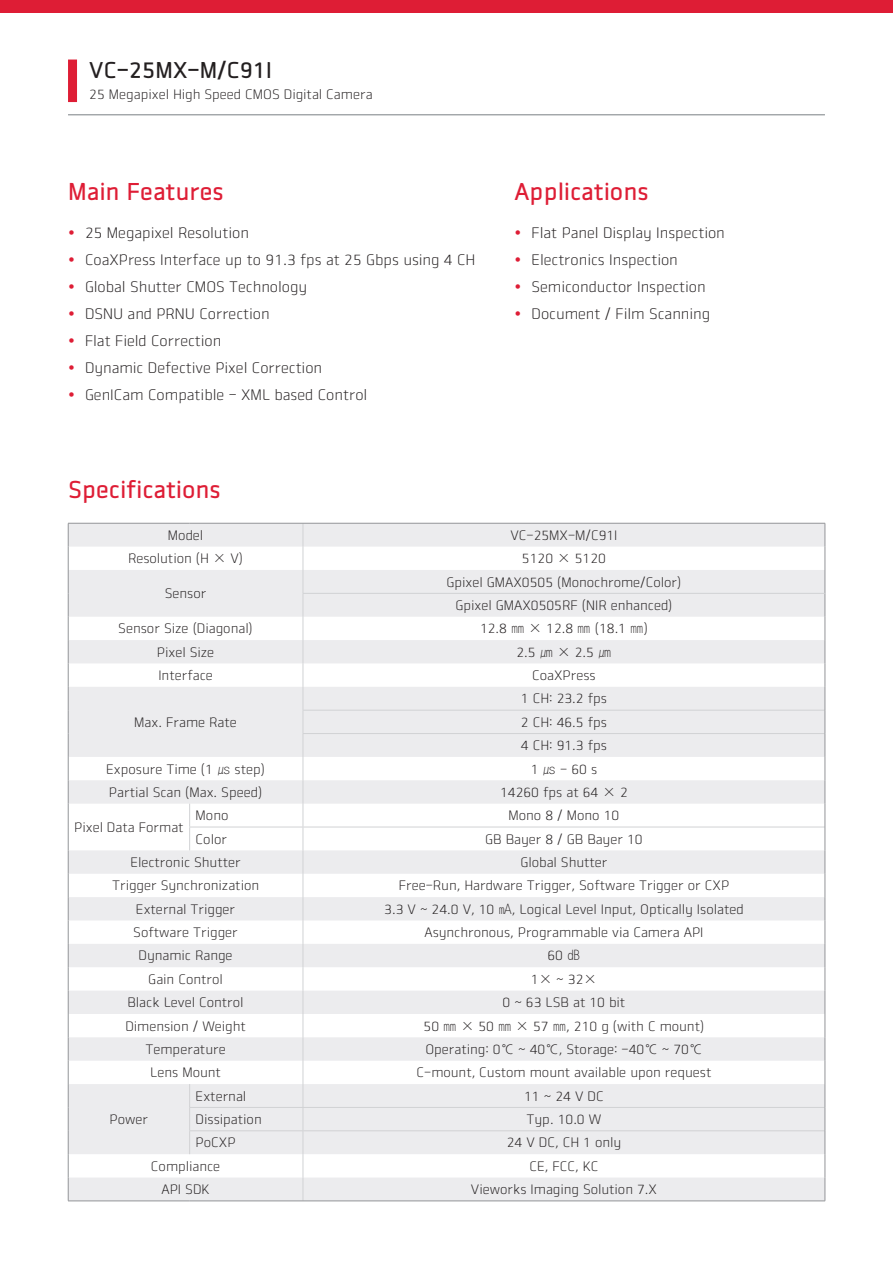
<style>
.page{position:relative;width:893px;height:1263px;background:#fff}
.page>*{position:absolute;margin:0;border:0;box-sizing:border-box;transform-origin:0 0}
.t1{font:24px "Vieworks B";color:#de1d35}
.t2{font:22.5px "Vieworks B";color:#231f20}
.t3{font:15px "Vieworks L";color:#231f20}
.Table_Body{font:13.5px "Vieworks L";color:#231f20}
.Table_Body_tab{font:13.5px "Vieworks L";color:#231f20}
.TB_Multi-Line{font:13.5px "Vieworks L";color:#231f20}
</style>
<div class="page">
<div style="left:68px;top:60px;width:9px;height:42px;background:#de1d35"></div>
<hr style="left:68px;top:115px;width:757px;height:1px;background:#797f84">
<div style="left:0;top:0;width:893px;height:13px;background:#de1d35"></div>
<svg style="left:69px;top:524px;width:756px;height:676px;fill:#ececee"></svg>
<svg style="left:189px;top:804px;width:1px;height:46px"></svg>
<svg style="left:189px;top:1084px;width:1px;height:70px"></svg>
<hr style="left:189px;top:827px;width:114px;height:1px;background:#d1d2d4">
<hr style="left:189px;top:1107px;width:114px;height:1px;background:#d1d2d4">
<hr style="left:303px;top:1107px;width:522px;height:1px;background:#d1d2d4">
<hr style="left:303px;top:827px;width:522px;height:1px;background:#d1d2d4">
<hr style="left:303px;top:710px;width:522px;height:1px;background:#d1d2d4">
<hr style="left:303px;top:733px;width:522px;height:1px;background:#d1d2d4">
<hr style="left:189px;top:1130px;width:114px;height:1px;background:#d1d2d4">
<hr style="left:303px;top:1130px;width:522px;height:1px;background:#d1d2d4">
<hr style="left:68px;top:523px;width:122px;height:1px;background:#939598">
<hr style="left:190px;top:523px;width:113px;height:1px;background:#939598">
<hr style="left:303px;top:523px;width:522px;height:1px;background:#939598">
<hr style="left:68px;top:1200px;width:122px;height:1px;background:#939598">
<hr style="left:190px;top:1200px;width:113px;height:1px;background:#939598">
<hr style="left:303px;top:1200px;width:522px;height:1px;background:#939598">
<svg style="left:68px;top:523px;width:1px;height:678px"></svg>
<svg style="left:825px;top:523px;width:1px;height:678px"></svg>
<hr style="left:303px;top:593px;width:522px;height:1px;background:#d1d2d4">
<svg style="left:303px;top:523px;width:1px;height:678px"></svg>
<h2 class="t2" style="left:89px;top:57px;width:184px">VC-25MX-M/C91I</h2>
<p class="Table_Body_tab" style="left:89px;top:87px;width:285px">25 Megapixel High Speed CMOS Digital Camera</p>
<h1 class="t1" style="left:68px;top:177px;width:157px">Main Features</h1>
<h1 class="t1" style="left:514px;top:177px;width:136px">Applications</h1>
<p class="t3" style="left:85px;top:224px;width:165px">25 Megapixel Resolution</p>
<p class="t3" style="left:85px;top:251px;width:392px">CoaXPress Interface up to 91.3 fps at 25 Gbps using 4 CH</p>
<p class="t3" style="left:85px;top:278px;width:223px">Global Shutter CMOS Technology</p>
<p class="t3" style="left:85px;top:305px;width:186px">DSNU and PRNU Correction</p>
<p class="t3" style="left:85px;top:332px;width:138px">Flat Field Correction</p>
<p class="t3" style="left:85px;top:359px;width:239px">Dynamic Defective Pixel Correction</p>
<p class="t3" style="left:85px;top:386px;width:284px">GenICam Compatible - XML based Control</p>
<p class="t3" style="left:531px;top:224px;width:195px">Flat Panel Display Inspection</p>
<p class="t3" style="left:531px;top:251px;width:148px">Electronics Inspection</p>
<p class="t3" style="left:531px;top:278px;width:176px">Semiconductor Inspection</p>
<p class="t3" style="left:531px;top:305px;width:180px">Document / Film Scanning</p>
<h1 class="t1" style="left:68px;top:475px;width:154px">Specifications</h1>
<p class="Table_Body" style="left:168px;top:527px;width:37px">Model</p>
<p class="Table_Body" style="left:510px;top:527px;width:109px">VC-25MX-M/C91I</p>
<p class="Table_Body" style="left:128px;top:551px;width:117px">Resolution (H × V)</p>
<p class="Table_Body" style="left:522px;top:551px;width:86px">5120 × 5120</p>
<p class="Table_Body" style="left:165px;top:586px;width:43px">Sensor</p>
<p class="Table_Body" style="left:446px;top:574px;width:237px">Gpixel GMAX0505 (Monochrome/Color)</p>
<p class="Table_Body" style="left:455px;top:597px;width:219px">Gpixel GMAX0505RF (NIR enhanced)</p>
<p class="TB_Multi-Line" style="left:118px;top:621px;width:136px">Sensor Size (Diagonal)</p>
<p class="Table_Body" style="left:480px;top:621px;width:169px">12.8 ㎜ × 12.8 ㎜ (18.1 ㎜)</p>
<p class="Table_Body" style="left:157px;top:644px;width:59px">Pixel Size</p>
<p class="Table_Body" style="left:516px;top:644px;width:97px">2.5 ㎛ × 2.5 ㎛</p>
<p class="Table_Body" style="left:158px;top:668px;width:56px">Interface</p>
<p class="Table_Body" style="left:532px;top:668px;width:65px">CoaXPress</p>
<p class="Table_Body" style="left:134px;top:714px;width:104px">Max. Frame Rate</p>
<p class="Table_Body" style="left:521px;top:691px;width:88px">1 CH: 23.2 fps</p>
<p class="Table_Body" style="left:521px;top:714px;width:88px">2 CH: 46.5 fps</p>
<p class="Table_Body" style="left:521px;top:738px;width:88px">4 CH: 91.3 fps</p>
<p class="Table_Body" style="left:106px;top:761px;width:161px">Exposure Time (1 ㎲ step)</p>
<p class="TB_Multi-Line" style="left:531px;top:761px;width:68px">1 ㎲ - 60 s</p>
<p class="Table_Body" style="left:109px;top:784px;width:155px">Partial Scan (Max. Speed)</p>
<p class="TB_Multi-Line" style="left:500px;top:784px;width:129px">14260 fps at 64 × 2</p>
<p class="Table_Body" style="left:74px;top:819px;width:111px">Pixel Data Format</p>
<p class="Table_Body" style="left:196px;top:808px;width:34px">Mono</p>
<p class="Table_Body" style="left:509px;top:808px;width:112px">Mono 8 / Mono 10</p>
<p class="Table_Body" style="left:196px;top:831px;width:33px">Color</p>
<p class="Table_Body" style="left:485px;top:831px;width:159px">GB Bayer 8 / GB Bayer 10</p>
<p class="Table_Body" style="left:130px;top:854px;width:112px">Electronic Shutter</p>
<p class="Table_Body" style="left:520px;top:854px;width:89px">Global Shutter</p>
<p class="Table_Body" style="left:112px;top:878px;width:149px">Trigger Synchronization</p>
<p class="Table_Body_tab" style="left:399px;top:878px;width:332px">Free-Run, Hardware Trigger, Software Trigger or CXP</p>
<p class="Table_Body" style="left:136px;top:901px;width:101px">External Trigger</p>
<p class="Table_Body_tab" style="left:384px;top:901px;width:361px">3.3 V ~ 24.0 V, 10 ㎃, Logical Level Input, Optically Isolated</p>
<p class="Table_Body" style="left:133px;top:925px;width:106px">Software Trigger</p>
<p class="Table_Body" style="left:424px;top:925px;width:281px">Asynchronous, Programmable via Camera API</p>
<p class="TB_Multi-Line" style="left:139px;top:948px;width:96px">Dynamic Range</p>
<p class="Table_Body_tab" style="left:547px;top:948px;width:35px">60 ㏈</p>
<p class="TB_Multi-Line" style="left:148px;top:971px;width:76px">Gain Control</p>
<p class="Table_Body" style="left:531px;top:971px;width:68px">1× ~ 32×</p>
<p class="Table_Body" style="left:128px;top:995px;width:117px">Black Level Control</p>
<p class="Table_Body" style="left:503px;top:995px;width:124px">0 ~ 63 LSB at 10 bit</p>
<p class="Table_Body" style="left:125px;top:1018px;width:122px">Dimension / Weight</p>
<p class="Table_Body" style="left:424px;top:1018px;width:282px">50 ㎜ × 50 ㎜ × 57 ㎜, 210 g (with C mount)</p>
<p class="Table_Body" style="left:145px;top:1041px;width:82px">Temperature</p>
<p class="Table_Body" style="left:425px;top:1041px;width:279px">Operating: 0℃ ~ 40℃, Storage: -40℃ ~ 70℃</p>
<p class="Table_Body" style="left:150px;top:1065px;width:72px">Lens Mount</p>
<p class="Table_Body" style="left:416px;top:1065px;width:296px">C-mount, Custom mount available upon request</p>
<p class="Table_Body" style="left:110px;top:1111px;width:40px">Power</p>
<p class="Table_Body" style="left:196px;top:1088px;width:52px">External</p>
<p class="Table_Body" style="left:524px;top:1088px;width:81px">11 ~ 24 V DC</p>
<p class="Table_Body" style="left:196px;top:1111px;width:68px">Dissipation</p>
<p class="Table_Body" style="left:527px;top:1111px;width:76px">Typ. 10.0 W</p>
<p class="Table_Body" style="left:196px;top:1135px;width:42px">PoCXP</p>
<p class="Table_Body" style="left:507px;top:1135px;width:116px">24 V DC, CH 1 only</p>
<p class="Table_Body" style="left:151px;top:1158px;width:71px">Compliance</p>
<p class="Table_Body" style="left:529px;top:1158px;width:71px">CE, FCC, KC</p>
<p class="Table_Body" style="left:161px;top:1182px;width:50px">API SDK</p>
<p class="Table_Body" style="left:471px;top:1182px;width:188px">Vieworks Imaging Solution 7.X</p>
</div>
